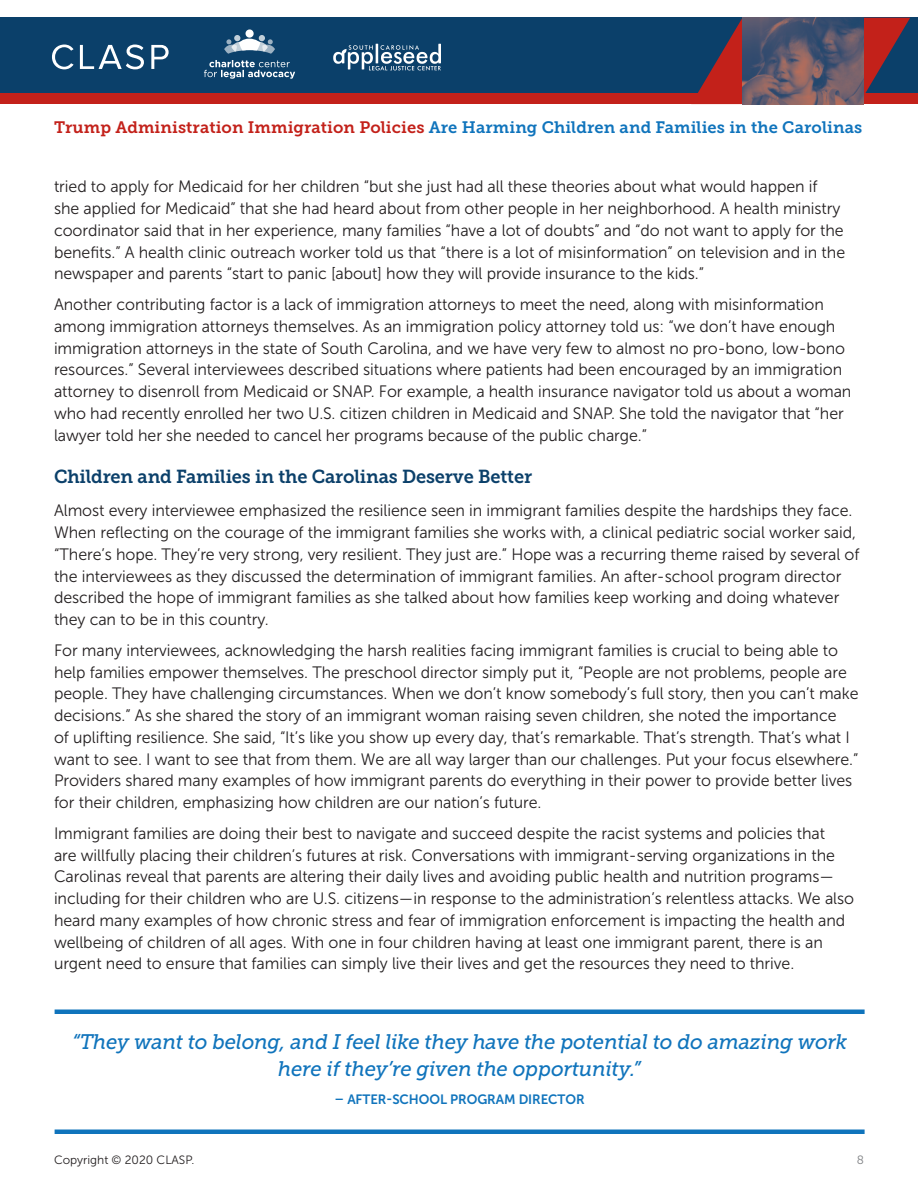
<style>
.page{position:relative;width:918px;height:1188px;background:#fff}
.page>*{position:absolute;margin:0;border:0;box-sizing:border-box;transform-origin:0 0}
.t1{font:italic 21px/27px "Museo Slab 500";letter-spacing:-.01em;color:#1074bc;text-align:center}
.t2{font:18.75px "Museo Slab 700";letter-spacing:-.01em;color:#0b406a}
.t3{font:16.5px/21.8px "Museo Sans 300";letter-spacing:-.005em;color:#231f20}
.t4{font:16.5px "Museo Slab 700";letter-spacing:.005em;color:#1074bc}
.t5{font:13.5px "Museo Sans 700";letter-spacing:-.005em;color:#1074bc}
.t6{font:12px "Museo Sans 300";color:#231f20}
.t7{font:12px "Museo Sans 300";color:#808285}
.s1{color:#c3211a}
</style>
<div class="page">
<div style="left:0;top:18px;width:918px;height:86px;background:#0b406a"></div>
<div style="left:864px;top:94px;width:54px;height:10px;background:#c3211a"></div>
<div style="left:0;top:94px;width:767px;height:10px;background:#c3211a"></div>
<svg style="left:52px;top:45px;width:22px;height:24px"></svg>
<svg style="left:80px;top:45px;width:64px;height:24px"></svg>
<svg style="left:151px;top:45px;width:18px;height:24px"></svg>
<svg style="left:691px;top:18px;width:219px;height:76px"></svg>
<img style="left:742px;top:18px;width:122px;height:86px">
<svg style="left:204px;top:60px;width:91px;height:19px"></svg>
<svg style="left:224px;top:29px;width:51px;height:25px"></svg>
<svg style="left:333px;top:44px;width:108px;height:27px"></svg>
<hr style="left:55px;top:1010px;width:810px;height:4px;background:#1074bc">
<hr style="left:55px;top:1130px;width:810px;height:4px;background:#1074bc">
<p class="t4" style="left:54px;top:118px;width:810px"><span class="s1">Trump Administration Immigration Policies</span> Are Harming Children and Families in the Carolinas</p>
<p class="t3" style="left:54px;top:176px;width:793px">tried to apply for Medicaid for her children “but she just had all these theories about what would happen if she applied for Medicaid” that she had heard about from other people in her neighborhood. A health ministry coordinator said that in her experience, many families “have a lot of doubts” and “do not want to apply for the benefits.” A health clinic outreach worker told us that “there is a lot of misinformation” on television and in the newspaper and parents “start to panic [about] how they will provide insurance to the kids.”</p>
<p class="t3" style="left:54px;top:294px;width:799px">Another contributing factor is a lack of immigration attorneys to meet the need, along with misinformation among immigration attorneys themselves. As an immigration policy attorney told us: “we don’t have enough immigration attorneys in the state of South Carolina, and we have very few to almost no pro-bono, low-bono resources.” Several interviewees described situations where patients had been encouraged by an immigration attorney to disenroll from Medicaid or SNAP. For example, a health insurance navigator told us about a woman who had recently enrolled her two U.S. citizen children in Medicaid and SNAP. She told the navigator that “her lawyer told her she needed to cancel her programs because of the public charge.”</p>
<p class="t2" style="left:54px;top:466px;width:480px">Children and Families in the Carolinas Deserve Better</p>
<p class="t3" style="left:54px;top:500px;width:807px">Almost every interviewee emphasized the resilience seen in immigrant families despite the hardships they face.<br>When reflecting on the courage of the immigrant families she works with, a clinical pediatric social worker said, “There’s hope. They’re very strong, very resilient. They just are.” Hope was a recurring theme raised by several of the interviewees as they discussed the determination of immigrant families. An after-school program director described the hope of immigrant families as she talked about how families keep working and doing whatever they can to be in this country.</p>
<p class="t3" style="left:54px;top:639px;width:806px">For many interviewees, acknowledging the harsh realities facing immigrant families is crucial to being able to help families empower themselves. The preschool director simply put it, “People are not problems, people are people. They have challenging circumstances. When we don’t know somebody’s full story, then you can’t make decisions.” As she shared the story of an immigrant woman raising seven children, she noted the importance<br>of uplifting resilience. She said, “It’s like you show up every day, that’s remarkable. That’s strength. That’s what I want to see. I want to see that from them. We are all way larger than our challenges. Put your focus elsewhere.” Providers shared many examples of how immigrant parents do everything in their power to provide better lives for their children, emphasizing how children are our nation’s future.</p>
<p class="t3" style="left:54px;top:822px;width:802px">Immigrant families are doing their best to navigate and succeed despite the racist systems and policies that<br>are willfully placing their children’s futures at risk. Conversations with immigrant-serving organizations in the Carolinas reveal that parents are altering their daily lives and avoiding public health and nutrition programs— including for their children who are U.S. citizens—in response to the administration’s relentless attacks. We also heard many examples of how chronic stress and fear of immigration enforcement is impacting the health and wellbeing of children of all ages. With one in four children having at least one immigrant parent, there is an urgent need to ensure that families can simply live their lives and get the resources they need to thrive.</p>
<p class="t1" style="left:72px;top:1028px;width:777px">“They want to belong, and I feel like they have the potential to do amazing work here if they’re given the opportunity.”</p>
<p class="t5" style="left:335px;top:1092px;width:252px">– AFTER-SCHOOL PROGRAM DIRECTOR</p>
<p class="t6" style="left:54px;top:1153px;width:142px">Copyright © 2020 CLASP.</p>
<p class="t7" style="left:857px;top:1154px;width:9px">8</p>
</div>
